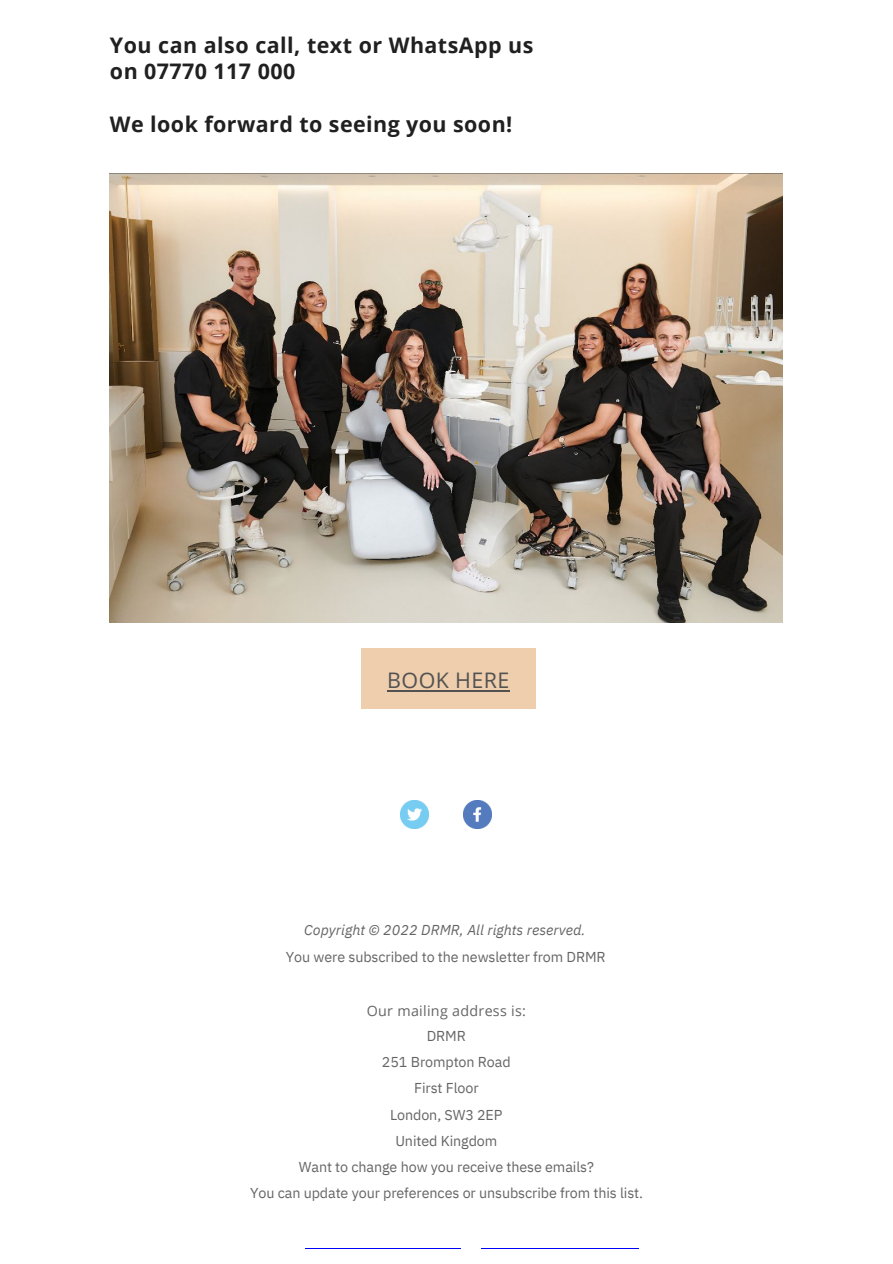
<style>
.page{position:relative;width:893px;height:1264px;background:#fff}
.page>*{position:absolute;margin:0;border:0;box-sizing:border-box;transform-origin:0 0}
.t1{font:700 21.45px/25px "Open Sans";letter-spacing:.02em;color:#202020}
.t2{font:21.45px "Open Sans";letter-spacing:.02em;color:#525252}
.t3{font:14.25px "IBM Plex Sans";letter-spacing:-.005em;color:#656565}
.t4{font:italic 14.25px "IBM Plex Sans";letter-spacing:.005em;color:#656565}
.t5{font:14.25px "Open Sans";letter-spacing:.02em;color:#656565}
</style>
<div class="page">
<img style="left:110px;top:173px;width:672px;height:449px">
<img style="left:400px;top:800px;width:28px;height:28px">
<img style="left:463px;top:800px;width:28px;height:28px">
<hr style="left:305px;top:1248px;width:155px;height:1px;background:#00f">
<hr style="left:481px;top:1248px;width:157px;height:1px;background:#00f">
<div style="left:361px;top:649px;width:174px;height:60px;background:#eeceac"></div>
<hr style="left:387px;top:690px;width:122px;height:1px;background:#525252">
<p class="t1" style="left:110px;top:33px;width:425px">You can also call, text or WhatsApp us on 07770 117 000</p>
<p class="t1" style="left:110px;top:111px;width:404px">We look forward to seeing you soon!</p>
<p class="t2" style="left:387px;top:665px;width:123px">BOOK HERE</p>
<p class="t4" style="left:304px;top:920px;width:283px">Copyright © 2022 DRMR, All rights reserved.</p>
<p class="t3" style="left:286px;top:947px;width:321px">You were subscribed to the newsletter from DRMR</p>
<p class="t5" style="left:367px;top:1000px;width:161px">Our mailing address is:</p>
<p class="t3" style="left:426px;top:1026px;width:41px">DRMR</p>
<p class="t3" style="left:382px;top:1052px;width:130px">251 Brompton Road</p>
<p class="t3" style="left:414px;top:1078px;width:66px">First Floor</p>
<p class="t3" style="left:390px;top:1104px;width:114px">London, SW3 2EP</p>
<p class="t3" style="left:395px;top:1131px;width:103px">United Kingdom</p>
<p class="t3" style="left:299px;top:1157px;width:296px">Want to change how you receive these emails?</p>
<p class="t3" style="left:250px;top:1183px;width:394px">You can update your preferences or unsubscribe from this list.</p>
</div>
